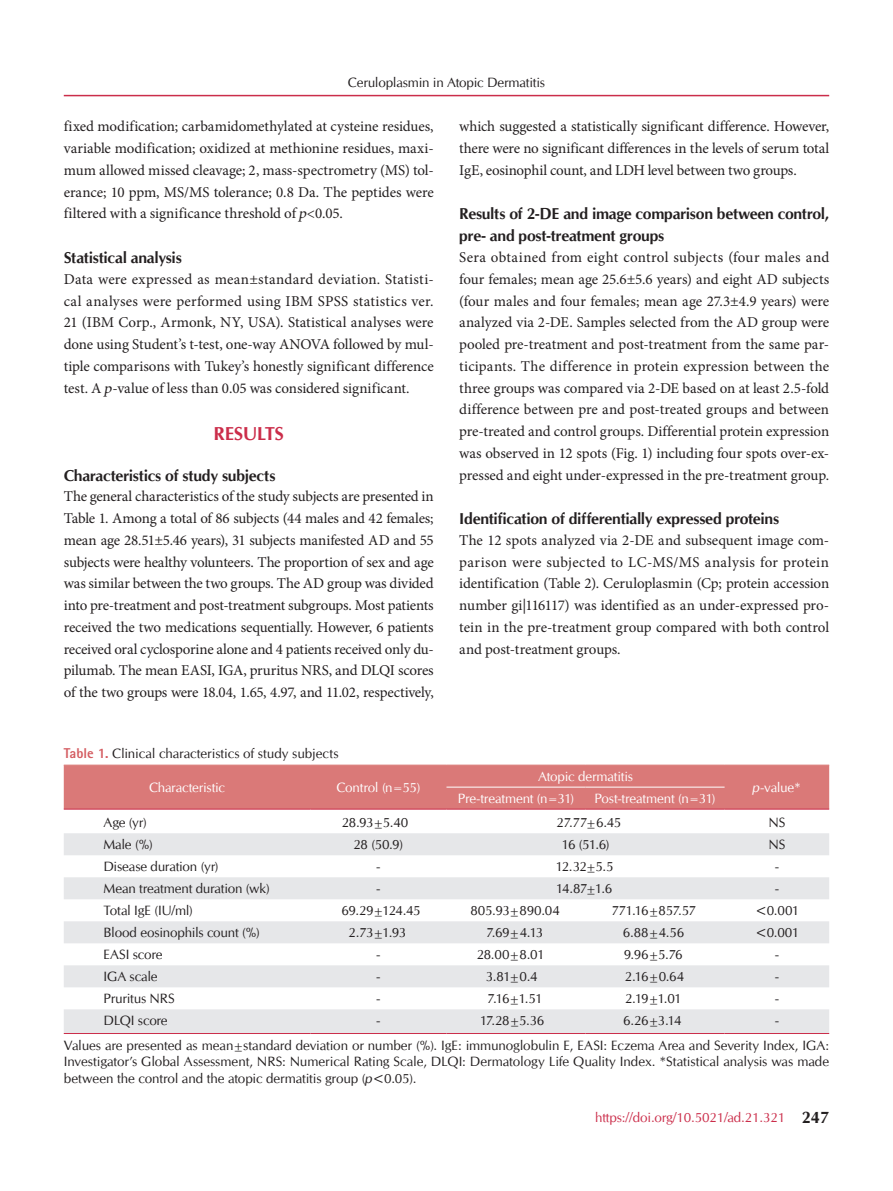
<style>
.page{position:relative;width:893px;height:1191px;background:#fff}
.page>*{position:absolute;margin:0;border:0;box-sizing:border-box;transform-origin:0 0}
.t1{font:700 18.75px "CG Omega";letter-spacing:-.02em;color:#cb2d4a}
.t2{font:700 15.75px/21.8px "CG Omega";letter-spacing:-.02em;color:#231f20}
.t3{font:15px/21.8px "Minion Pro";letter-spacing:-.01em;color:#231f20;text-align:justify}
.t4{font:13.5px/24.5px "CG Omega";letter-spacing:-.01em;color:#231f20}
.t5{font:13.5px "CG Omega";letter-spacing:-.01em;color:#fff}
.t6{font:13.5px "CG Omega";letter-spacing:-.01em;color:#cb2d4a}
.t7{font:13.5px "CG Omega";letter-spacing:-.05em;color:#231f20}
.s1{font-style:italic}
.s2{font-family:"Rotis Sans Serif Std";font-weight:800;font-size:14.25px;color:#d45c61}
.s3{font-weight:700;font-size:16.5px;color:#231f20}
</style>
<div class="page">
<hr style="left:64px;top:95px;width:765px;height:1px;background:#cb2d4a">
<div style="left:64px;top:765px;width:765px;height:43px;background:#da7978"></div>
<svg style="left:64px;top:833px;width:765px;height:154px;fill:#e6e7e9"></svg>
<div style="left:64px;top:1009px;width:765px;height:24px;background:#e6e7e9"></div>
<hr style="left:446px;top:786px;width:139px;height:1px;background:#fff">
<hr style="left:585px;top:786px;width:140px;height:1px;background:#fff">
<hr style="left:64px;top:764px;width:246px;height:1px;background:#db7f7c">
<hr style="left:310px;top:764px;width:136px;height:1px;background:#db7f7c">
<hr style="left:446px;top:764px;width:139px;height:1px;background:#db7f7c">
<hr style="left:585px;top:764px;width:140px;height:1px;background:#db7f7c">
<hr style="left:725px;top:764px;width:104px;height:1px;background:#db7f7c">
<hr style="left:64px;top:808px;width:246px;height:1px;background:#cb2d4a">
<hr style="left:310px;top:808px;width:136px;height:1px;background:#cb2d4a">
<hr style="left:446px;top:808px;width:139px;height:1px;background:#cb2d4a">
<hr style="left:585px;top:808px;width:140px;height:1px;background:#cb2d4a">
<hr style="left:725px;top:808px;width:104px;height:1px;background:#cb2d4a">
<hr style="left:64px;top:1033px;width:246px;height:1px;background:#cb2d4a">
<hr style="left:310px;top:1033px;width:136px;height:1px;background:#cb2d4a">
<hr style="left:446px;top:1033px;width:139px;height:1px;background:#cb2d4a">
<hr style="left:585px;top:1033px;width:140px;height:1px;background:#cb2d4a">
<hr style="left:725px;top:1033px;width:104px;height:1px;background:#cb2d4a">
<p class="t4" style="left:348px;top:70px;width:199px">Ceruloplasmin in Atopic Dermatitis</p>
<p class="t3" style="left:64px;top:116px;width:372px">fixed modification; carbamidomethylated at cysteine residues, variable modification; oxidized at methionine residues, maxi&shy;mum allowed missed cleavage; 2, mass-spectrometry (MS) tol&shy;erance; 10 ppm, MS/MS tolerance; 0.8 Da. The peptides were filtered with a significance threshold of <span class="s1">p</span>&lt;0.05.</p>
<p class="t2" style="left:64px;top:247px;width:120px">Statistical analysis</p>
<p class="t3" style="left:64px;top:268px;width:371px">Data were expressed as mean±standard deviation. Statisti&shy;cal analyses were performed using IBM SPSS statistics ver.<br>21 (IBM Corp., Armonk, NY, USA). Statistical analyses were done using Student’s t-test, one-way ANOVA followed by mul&shy;tiple comparisons with Tukey’s honestly significant difference test. A <span class="s1">p</span>-value of less than 0.05 was considered significant.</p>
<p class="t1" style="left:214px;top:421px;width:72px">RESULTS</p>
<p class="t2" style="left:64px;top:464px;width:213px">Characteristics of study subjects</p>
<p class="t3" style="left:64px;top:486px;width:372px">The general characteristics of the study subjects are presented in Table 1. Among a total of 86 subjects (44 males and 42 females; mean age 28.51±5.46 years), 31 subjects manifested AD and 55 subjects were healthy volunteers. The proportion of sex and age was similar between the two groups. The AD group was divided into pre-treatment and post-treatment subgroups. Most patients received the two medications sequentially. However, 6 patients received oral cyclosporine alone and 4 patients received only du&shy;pilumab. The mean EASI, IGA, pruritus NRS, and DLQI scores of the two groups were 18.04, 1.65, 4.97, and 11.02, respectively,</p>
<p class="t4" style="left:64px;top:741px;width:276px"><span class="s2">Table 1.</span> Clinical characteristics of study subjects</p>
<p class="t5" style="left:149px;top:779px;width:78px">Characteristic</p>
<p class="t5" style="left:336px;top:779px;width:85px">Control (n=55)</p>
<p class="t3" style="left:459px;top:116px;width:371px">which suggested a statistically significant difference. However, there were no significant differences in the levels of serum total IgE, eosinophil count, and LDH level between two groups.</p>
<p class="t2" style="left:459px;top:203px;width:371px">Results of 2-DE and image comparison between control, pre- and post-treatment groups</p>
<p class="t3" style="left:459px;top:246px;width:372px">Sera obtained from eight control subjects (four males and four females; mean age 25.6±5.6 years) and eight AD subjects (four males and four females; mean age 27.3±4.9 years) were analyzed via 2-DE. Samples selected from the AD group were pooled pre-treatment and post-treatment from the same par&shy;ticipants. The difference in protein expression between the three groups was compared via 2-DE based on at least 2.5-fold difference between pre and post-treated groups and between pre-treated and control groups. Differential protein expression was observed in 12 spots (Fig. 1) including four spots over-ex&shy;pressed and eight under-expressed in the pre-treatment group.</p>
<p class="t2" style="left:459px;top:508px;width:321px">Identification of differentially expressed proteins</p>
<p class="t3" style="left:459px;top:529px;width:371px">The 12 spots analyzed via 2-DE and subsequent image com&shy;parison were subjected to LC-MS/MS analysis for protein identification (Table 2). Ceruloplasmin (Cp; protein accession number gi|116117) was identified as an under-expressed pro&shy;tein in the pre-treatment group compared with both control and post-treatment groups.</p>
<p class="t5" style="left:538px;top:768px;width:96px">Atopic dermatitis</p>
<p class="t5" style="left:458px;top:790px;width:118px">Pre-treatment (n=31)</p>
<p class="t5" style="left:595px;top:790px;width:122px">Post-treatment (n=31)</p>
<p class="t5" style="left:752px;top:779px;width:51px"><span class="s1">p</span>-value*</p>
<p class="t4" style="left:103px;top:810px;width:45px">Age (yr)</p>
<p class="t4" style="left:342px;top:810px;width:68px">28.93±5.40</p>
<p class="t4" style="left:556px;top:810px;width:66px">27.77±6.45</p>
<p class="t4" style="left:768px;top:810px;width:19px">NS</p>
<p class="t4" style="left:103px;top:832px;width:51px">Male (%)</p>
<p class="t4" style="left:354px;top:832px;width:51px">28 (50.9)</p>
<p class="t4" style="left:562px;top:832px;width:49px">16 (51.6)</p>
<p class="t4" style="left:768px;top:832px;width:19px">NS</p>
<p class="t4" style="left:103px;top:854px;width:117px">Disease duration (yr)</p>
<p class="t4" style="left:377px;top:854px;width:5px">-</p>
<p class="t4" style="left:555px;top:854px;width:60px">12.32±5.5</p>
<p class="t4" style="left:775px;top:854px;width:5px">-</p>
<p class="t4" style="left:103px;top:876px;width:168px">Mean treatment duration (wk)</p>
<p class="t4" style="left:377px;top:876px;width:5px">-</p>
<p class="t4" style="left:556px;top:876px;width:58px">14.87±1.6</p>
<p class="t4" style="left:775px;top:876px;width:5px">-</p>
<p class="t4" style="left:103px;top:898px;width:91px">Total IgE (IU/ml)</p>
<p class="t4" style="left:342px;top:898px;width:81px">69.29±124.45</p>
<p class="t4" style="left:471px;top:898px;width:91px">805.93±890.04</p>
<p class="t7" style="left:611px;top:902px;width:86px">771.16±857.57</p>
<p class="t4" style="left:754px;top:898px;width:46px">&lt;0.001</p>
<p class="t4" style="left:103px;top:920px;width:158px">Blood eosinophils count (%)</p>
<p class="t4" style="left:349px;top:920px;width:59px">2.73±1.93</p>
<p class="t4" style="left:486px;top:920px;width:59px">7.69±4.13</p>
<p class="t4" style="left:623px;top:920px;width:63px">6.88±4.56</p>
<p class="t4" style="left:754px;top:920px;width:46px">&lt;0.001</p>
<p class="t4" style="left:103px;top:942px;width:61px">EASI score</p>
<p class="t4" style="left:377px;top:942px;width:5px">-</p>
<p class="t4" style="left:477px;top:942px;width:69px">28.00±8.01</p>
<p class="t4" style="left:624px;top:942px;width:60px">9.96±5.76</p>
<p class="t4" style="left:775px;top:942px;width:5px">-</p>
<p class="t4" style="left:103px;top:964px;width:56px">IGA scale</p>
<p class="t4" style="left:377px;top:964px;width:5px">-</p>
<p class="t4" style="left:486px;top:964px;width:53px">3.81±0.4</p>
<p class="t4" style="left:625px;top:964px;width:61px">2.16±0.64</p>
<p class="t4" style="left:775px;top:964px;width:5px">-</p>
<p class="t4" style="left:103px;top:986px;width:73px">Pruritus NRS</p>
<p class="t4" style="left:377px;top:986px;width:5px">-</p>
<p class="t4" style="left:487px;top:986px;width:57px">7.16±1.51</p>
<p class="t4" style="left:625px;top:986px;width:58px">2.19±1.01</p>
<p class="t4" style="left:775px;top:986px;width:5px">-</p>
<p class="t4" style="left:103px;top:1008px;width:66px">DLQI score</p>
<p class="t4" style="left:377px;top:1008px;width:5px">-</p>
<p class="t4" style="left:480px;top:1008px;width:66px">17.28±5.36</p>
<p class="t4" style="left:623px;top:1008px;width:60px">6.26±3.14</p>
<p class="t4" style="left:64px;top:1008px;width:767px;text-indent:711px">-<br>Values are presented as mean±standard deviation or number (%). IgE: immunoglobulin E, EASI: Eczema Area and Severity Index, IGA:</p>
<p class="t4" style="left:64px;top:1053px;width:767px;line-height:16.5px">Investigator’s Global Assessment, NRS: Numerical Rating Scale, DLQI: Dermatology Life Quality Index. *Statistical analysis was made between the control and the atopic dermatitis group (<span class="s1">p</span>&lt;0.05).</p>
<p class="t6" style="left:595px;top:1109px;width:236px">https://doi.org/10.5021/ad.21.321 <span class="s3">247</span></p>
</div>
